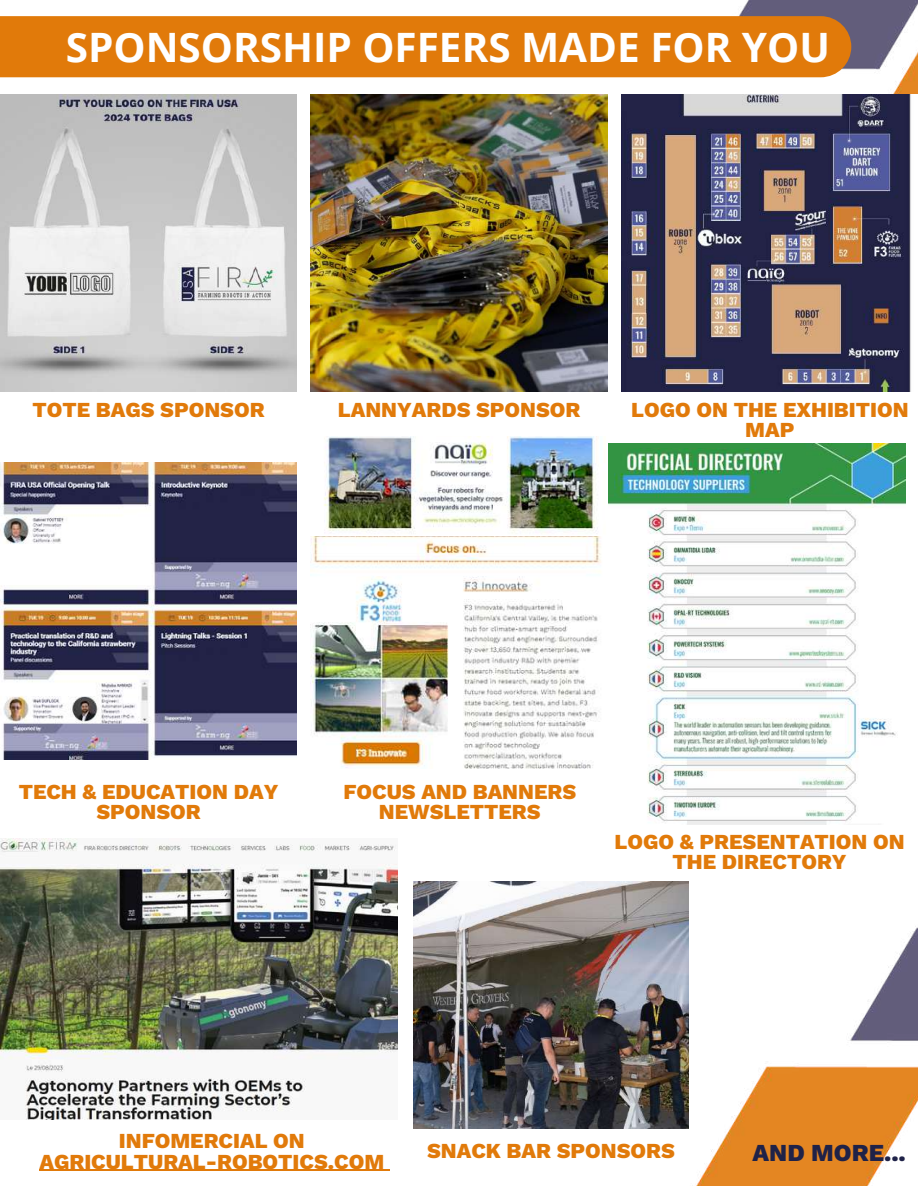
<style>
.page{position:relative;width:918px;height:1186px;background:#fff}
.page>*{position:absolute;margin:0;border:0;box-sizing:border-box;transform-origin:0 0}
.t1{font:700 40.5px "Open Sans";color:#fff}
.t2{font:800 24.3px "Work Sans";color:#1f2248}
.t3{font:800 21.3px/20.2px "Work Sans";color:#e17a0a;text-align:center}
</style>
<div class="page">
<img style="left:398px;top:0;width:520px;height:95px">
<div style="left:0;top:16px;width:851px;height:61px;background:#e17a0a"></div>
<img style="left:0;top:95px;width:297px;height:297px">
<img style="left:311px;top:95px;width:297px;height:297px">
<img style="left:621px;top:95px;width:290px;height:297px">
<img style="left:0;top:462px;width:297px;height:297px">
<img style="left:414px;top:882px;width:249px;height:246px">
<img style="left:311px;top:536px;width:290px;height:232px">
<img style="left:324px;top:436px;width:285px;height:97px">
<img style="left:0;top:838px;width:397px;height:281px">
<img style="left:663px;top:881px;width:255px;height:305px">
<img style="left:609px;top:443px;width:297px;height:381px">
<img style="left:615px;top:449px;width:171px;height:48px">
<hr style="left:39px;top:1169px;width:345px;height:2px;background:#e17a0a">
<svg style="left:384px;top:1169px;width:6px;height:2px"></svg>
<h1 class="t1" style="left:66px;top:19px;width:766px">SPONSORSHIP OFFERS MADE FOR YOU</h1>
<p class="t3" style="left:33px;top:399px;width:234px">TOTE BAGS SPONSOR</p>
<p class="t3" style="left:338px;top:399px;width:244px">LANNYARDS SPONSOR</p>
<p class="t3" style="left:631px;top:399px;width:279px">LOGO ON THE EXHIBITION<br>MAP</p>
<p class="t3" style="left:19px;top:781px;width:261px">TECH &amp; EDUCATION DAY<br>SPONSOR</p>
<p class="t3" style="left:343px;top:781px;width:234px">FOCUS AND BANNERS<br>NEWSLETTERS</p>
<p class="t3" style="left:615px;top:831px;width:292px">LOGO &amp; PRESENTATION ON<br>THE DIRECTORY</p>
<p class="t3" style="left:39px;top:1131px;width:346px">INFOMERCIAL ON<br>AGRICULTURAL-ROBOTICS.COM</p>
<p class="t3" style="left:427px;top:1141px;width:249px">SNACK BAR SPONSORS</p>
<p class="t2" style="left:753px;top:1138px;width:155px">AND MORE...</p>
</div>
